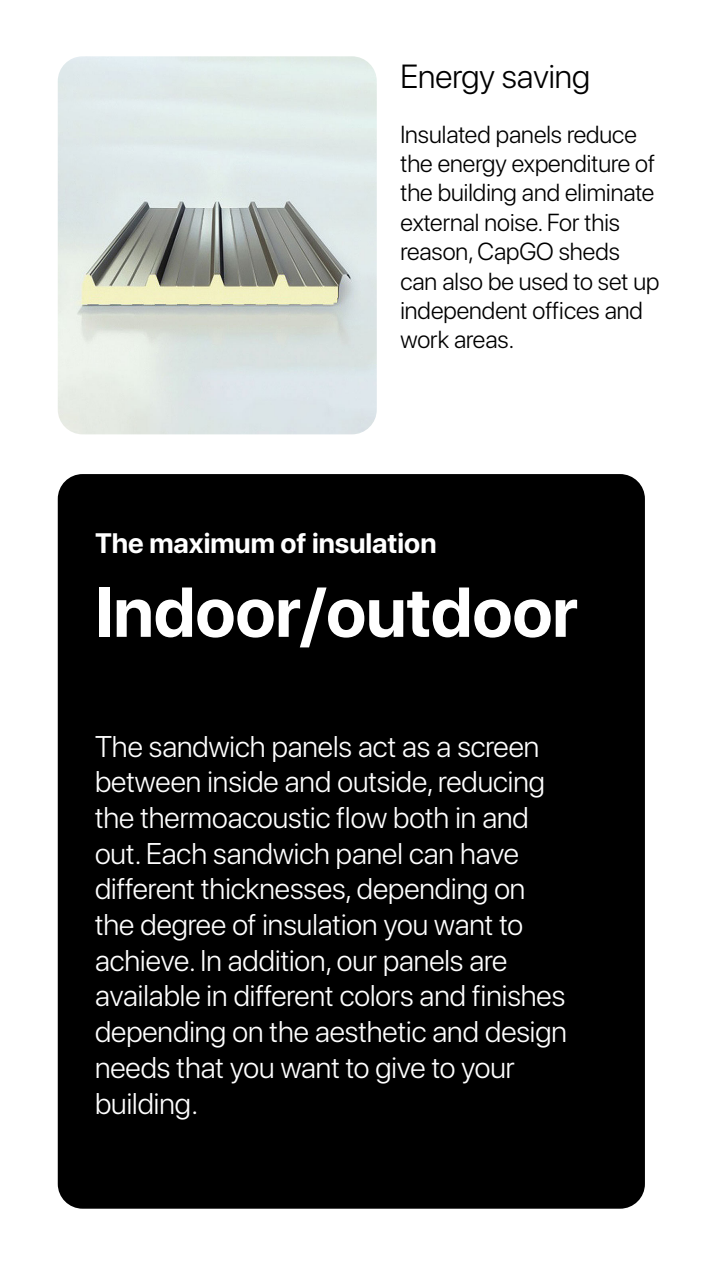
<style>
.page{position:relative;width:720px;height:1279px;background:#fff}
.page>*{position:absolute;margin:0;border:0;box-sizing:border-box;transform-origin:0 0}
.t1{font:700 70px "SF Pro Display";color:#fff}
.t2{font:300 33.25px "SF Pro Display";color:#000}
.t3{font:300 29.75px/35.7px "SF Pro Display";color:#fff}
.t4{font:700 28px "SF Pro Display";color:#fff}
.t5{font:300 24.5px/29.4px "SF Pro Display";color:#000}
</style>
<div class="page">
<div style="left:58px;top:474px;width:586px;height:735px;background:#000;border-radius:25px"></div>
<img style="left:58px;top:56px;width:318px;height:378px">
<p class="t2" style="left:400px;top:53px;width:191px">Energy saving</p>
<p class="t5" style="left:400px;top:118px;width:260px">Insulated panels reduce the energy expenditure of the building and eliminate external noise. For this reason, CapGO sheds can also be used to set up independent offices and work areas.</p>
<p class="t4" style="left:95px;top:527px;width:343px">The maximum of insulation</p>
<h1 class="t1" style="left:95px;top:572px;width:484px">Indoor/outdoor</h1>
<p class="t3" style="left:95px;top:726px;width:473px">The sandwich panels act as a screen between inside and outside, reducing the thermoacoustic flow both in and out. Each sandwich panel can have different thicknesses, depending on the degree of insulation you want to achieve. In addition, our panels are available in different colors and finishes depending on the aesthetic and design needs that you want to give to your building.</p>
</div>
